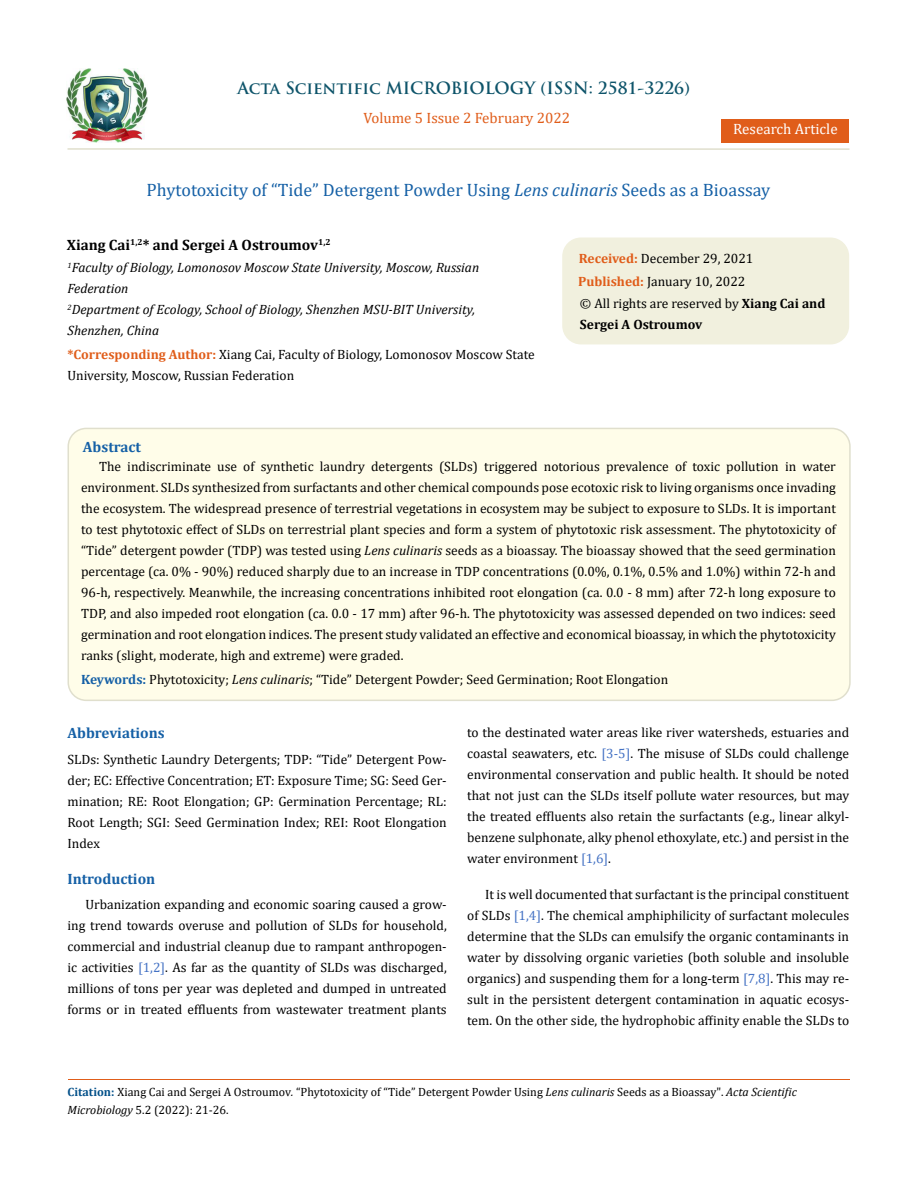
<style>
.page{position:relative;width:917px;height:1188px;background:#fff}
.page>*{position:absolute;margin:0;border:0;box-sizing:border-box;transform-origin:0 0}
.t1{font:18px "Cambria";color:#1560a6}
.t2{font:700 16.5px "Trajan Pro";color:#0e546a}
.t3{font:700 15px "Cambria";color:#000}
.t4{font:700 15px "Cambria";color:#1560a6}
.t5{font:15px "Cambria";color:#e05d1a}
.t6{font:15px "Cambria";color:#fff}
.t7{font:13.5px/21px "Cambria";color:#000;text-align:justify}
.t8{font:italic 13.5px/21px "Cambria";color:#000}
.t9{font:700 13.5px/21px "Cambria";color:#000}
.t10{font:12px/18px "Cambria";color:#000}
.s1{font-style:italic}
.s2{font-weight:700;color:#e05d1a}
.s3{font-weight:400}
.s4{font-weight:700;color:#1560a6}
.s5{color:#4472c4}
.s6{font-weight:700;color:#035089}
</style>
<div class="page">
<img style="left:67px;top:68px;width:80px;height:74px">
<div style="left:721px;top:119px;width:128px;height:23px;background:#e05d1a"></div>
<div style="left:563px;top:238px;width:285px;height:106px;background:#f1f0de;border-radius:18px"></div>
<div style="left:562px;top:238px;width:287px;height:106px;border:2px solid #f1f0de;border-radius:18px"></div>
<div style="left:68px;top:428px;width:781px;height:272px;background:#fffde9;border-radius:18px"></div>
<div style="left:67px;top:428px;width:783px;height:273px;border:2px solid #e0dfcd;border-radius:18px"></div>
<hr style="left:68px;top:1079px;width:781px;height:1px;background:#e05d1a">
<hr style="left:67px;top:148px;width:782px;height:2px;background:#e0dfcd">
<p class="t2" style="left:237px;top:77px;width:454px">Acta Scientific MICROBIOLOGY (ISSN: 2581-3226)</p>
<p class="t5" style="left:363px;top:109px;width:208px">Volume 5 Issue 2 February 2022</p>
<p class="t6" style="left:733px;top:120px;width:106px">Research Article</p>
<h1 class="t1" style="left:147px;top:180px;width:625px">Phytotoxicity of “Tide” Detergent Powder Using <span class="s1">Lens culinaris</span> Seeds as a Bioassay</h1>
<p class="t3" style="left:67px;top:234px;width:265px">Xiang Cai<sup>1,2</sup>* and Sergei A Ostroumov<sup>1,2</sup></p>
<p class="t8" style="left:67px;top:257px;width:413px"><sup>1</sup>Faculty of Biology, Lomonosov Moscow State University, Moscow, Russian Federation<br><sup>2</sup>Department of Ecology, School of Biology, Shenzhen MSU-BIT University, Shenzhen, China</p>
<p class="t7" style="left:67px;top:343px;width:469px"><span class="s2">*Corresponding Author:</span> Xiang Cai, Faculty of Biology, Lomonosov Moscow State<br>University, Moscow, Russian Federation</p>
<p class="t7" style="left:578px;top:247px;width:177px;line-height:23px"><span class="s2">Received:</span> December 29, 2021<br><span class="s2">Published:</span> January 10, 2022</p>
<p class="t9" style="left:580px;top:292px;width:247px"><span class="s3">© All rights are reserved by</span> Xiang Cai and<br>Sergei A Ostroumov</p>
<p class="t4" style="left:83px;top:436px;width:60px">Abstract</p>
<p class="t7" style="left:81px;top:456px;width:756px;text-indent:18px">The indiscriminate use of synthetic laundry detergents (SLDs) triggered notorious prevalence of toxic pollution in water environment. SLDs synthesized from surfactants and other chemical compounds pose ecotoxic risk to living organisms once invading the ecosystem. The widespread presence of terrestrial vegetations in ecosystem may be subject to exposure to SLDs. It is important to test phytotoxic effect of SLDs on terrestrial plant species and form a system of phytotoxic risk assessment. The phytotoxicity of “Tide” detergent powder (TDP) was tested using <span class="s1">Lens culinaris</span> seeds as a bioassay. The bioassay showed that the seed germination percentage (ca. 0% - 90%) reduced sharply due to an increase in TDP concentrations (0.0%, 0.1%, 0.5% and 1.0%) within 72-h and 96-h, respectively. Meanwhile, the increasing concentrations inhibited root elongation (ca. 0.0 - 8 mm) after 72-h long exposure to TDP, and also impeded root elongation (ca. 0.0 - 17 mm) after 96-h. The phytotoxicity was assessed depended on two indices: seed germination and root elongation indices. The present study validated an effective and economical bioassay, in which the phytotoxicity ranks (slight, moderate, high and extreme) were graded.</p>
<p class="t7" style="left:81px;top:669px;width:588px"><span class="s4">Keywords:</span> Phytotoxicity; <span class="s1">Lens culinaris</span>; “Tide” Detergent Powder; Seed Germination; Root Elongation</p>
<p class="t4" style="left:67px;top:723px;width:99px">Abbreviations</p>
<p class="t7" style="left:67px;top:749px;width:381px">SLDs: Synthetic Laundry Detergents; TDP: “Tide” Detergent Pow&shy;der; EC: Effective Concentration; ET: Exposure Time; SG: Seed Ger&shy;mination; RE: Root Elongation; GP: Germination Percentage; RL:<br>Root Length; SGI: Seed Germination Index; REI: Root Elongation Index</p>
<p class="t4" style="left:67px;top:868px;width:89px">Introduction</p>
<p class="t7" style="left:67px;top:894px;width:381px;text-indent:18px">Urbanization expanding and economic soaring caused a grow&shy;ing trend towards overuse and pollution of SLDs for household, commercial and industrial cleanup due to rampant anthropogen&shy;ic activities <span class="s5">[1,2]</span>. As far as the quantity of SLDs was discharged, millions of tons per year was depleted and dumped in untreated forms or in treated effluents from wastewater treatment plants</p>
<p class="t7" style="left:467px;top:722px;width:383px">to the destinated water areas like river watersheds, estuaries and coastal seawaters, etc. <span class="s5">[3-5]</span>. The misuse of SLDs could challenge environmental conservation and public health. It should be noted that not just can the SLDs itself pollute water resources, but may the treated effluents also retain the surfactants (e.g., linear alkyl&shy;benzene sulphonate, alky phenol ethoxylate, etc.) and persist in the water environment <span class="s5">[1,6]</span>.</p>
<p class="t7" style="left:467px;top:884px;width:383px;text-indent:18px">It is well documented that surfactant is the principal constituent of SLDs <span class="s5">[1,4]</span>. The chemical amphiphilicity of surfactant molecules determine that the SLDs can emulsify the organic contaminants in water by dissolving organic varieties (both soluble and insoluble organics) and suspending them for a long-term <span class="s5">[7,8]</span>. This may re&shy;sult in the persistent detergent contamination in aquatic ecosys&shy;tem. On the other side, the hydrophobic affinity enable the SLDs to</p>
<p class="t10" style="left:68px;top:1083px;width:730px"><span class="s6">Citation:</span> Xiang Cai and Sergei A Ostroumov<span class="s1">.</span> “Phytotoxicity of “Tide” Detergent Powder Using <span class="s1">Lens culinaris</span> Seeds as a Bioassay". <span class="s1">Acta Scientific<br>Microbiology</span> 5.2 (2022): 21-26.</p>
</div>
